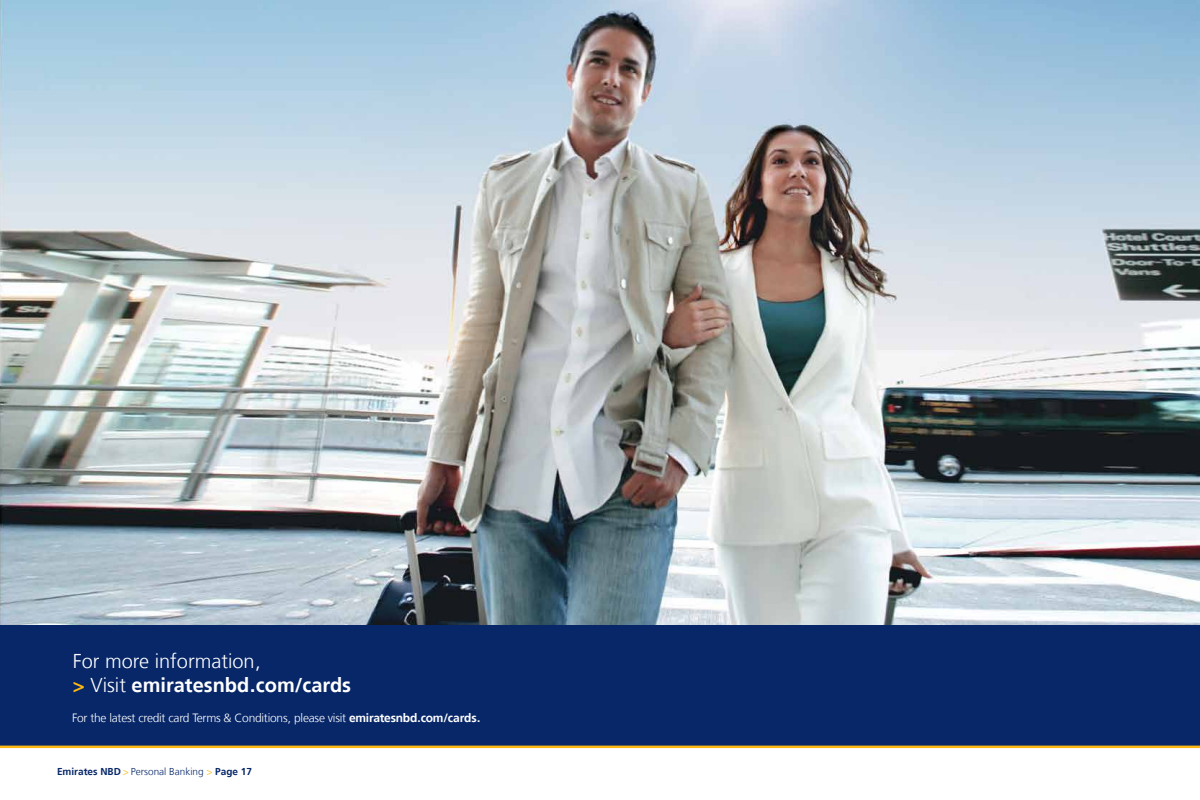
<style>
.page{position:relative;width:1200px;height:800px;background:#fff}
.page>*{position:absolute;margin:0;border:0;box-sizing:border-box;transform-origin:0 0}
.t1{font:700 20px "Frutiger LT Arabic 65";color:#fff}
.t2{font:300 20px "Frutiger LT Arabic 45";color:#fff}
.t3{font:300 12px "Frutiger LT Arabic 45";letter-spacing:-.02em;color:#fff}
.t4{font:700 10px "Frutiger LT Arabic 65";color:#072769}
.s1{color:#fdb913}
.s2{font-family:"Frutiger LT Arabic 45";font-weight:300}
.s3{font-family:"Frutiger LT Arabic 65";font-weight:700}
.s4{font-family:"Frutiger LT Arabic 45";font-weight:300;color:#fdb913}
</style>
<div class="page">
<img style="left:0;top:0;width:1200px;height:625px">
<div style="left:0;top:625px;width:1200px;height:121px;background:#072769"></div>
<hr style="left:0;top:746px;width:1200px;height:2px;background:#fdb913">
<h1 class="t2" style="left:73px;top:645px;width:190px">For more information,</h1>
<h1 class="t1" style="left:73px;top:668px;width:280px"><span class="s1">&gt;</span> <span class="s2">Visit</span> emiratesnbd.com/cards</h1>
<p class="t3" style="left:72px;top:708px;width:410px">For the latest credit card Terms &amp; Conditions, please visit <span class="s3">emiratesnbd.com/cards.</span></p>
<p class="t4" style="left:57px;top:763px;width:197px">Emirates NBD <span class="s4">&gt;</span> <span class="s2">Personal Banking</span> <span class="s4">&gt;</span> Page 17</p>
</div>
